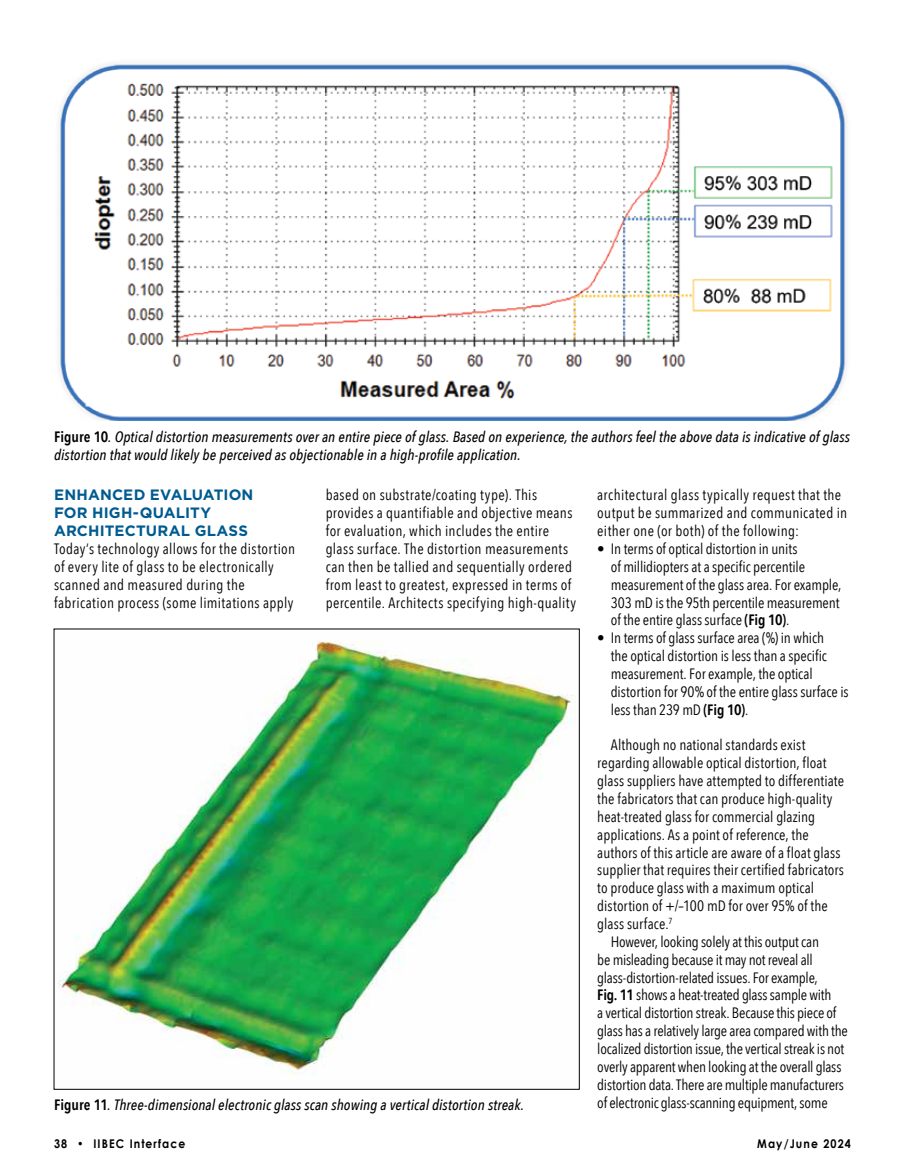
<style>
.page{position:relative;width:905px;height:1175px;background:#fff}
.page>*{position:absolute;margin:0;border:0;box-sizing:border-box;transform-origin:0 0}
.t1{font:15px/17.9px "Avenir Next Condensed";letter-spacing:.005em;color:#000}
.t2{font:15px/17.9px "Avenir Next Condensed";letter-spacing:.025em;color:#000}
.t3{font:15px "Avenir Next Condensed";letter-spacing:-.015em;color:#000}
.t4{font:italic 500 15px/17.9px "Avenir Next Condensed";letter-spacing:.005em;color:#000}
.t5{font:700 15px/17.9px "Gotham";letter-spacing:.01em;color:#005b91}
.t6{font:700 12px "Century Gothic";letter-spacing:.1em;color:#000;scale:.9 1}
.s1{font-weight:600;font-style:normal}
.s2{font-weight:600}
</style>
<div class="page">
<img style="left:58px;top:63px;width:789px;height:358px">
<img style="left:58px;top:641px;width:517px;height:434px">
<p class="t4" style="left:54px;top:428px;width:797px"><span class="s1">Figure 10</span>. Optical distortion measurements over an entire piece of glass. Based on experience, the authors feel the above data is indicative of glass distortion that would likely be perceived as objectionable in a high-profile application.</p>
<p class="t5" style="left:54px;top:486px;width:201px">ENHANCED EVALUATION<br>FOR HIGH-QUALITY<br>ARCHITECTURAL GLASS</p>
<p class="t2" style="left:54px;top:539px;width:243px">Today’s technology allows for the distortion of every lite of glass to be electronically scanned and measured during the fabrication process (some limitations apply</p>
<p class="t2" style="left:326px;top:485px;width:252px">based on substrate/coating type). This provides a quantifiable and objective means for evaluation, which includes the entire glass surface. The distortion measurements can then be tallied and sequentially ordered from least to greatest, expressed in terms of percentile. Architects specifying high-quality</p>
<p class="t2" style="left:597px;top:485px;width:251px">architectural glass typically request that the output be summarized and communicated in either one (or both) of the following:</p>
<p class="t1" style="left:610px;top:539px;width:232px;text-indent:-14px">• In terms of optical distortion in units<br>of millidiopters at a specific percentile measurement of the glass area. For example, 303 mD is the 95th percentile measurement of the entire glass surface <span class="s2">(Fig 10)</span>.</p>
<p class="t1" style="left:610px;top:628px;width:239px;text-indent:-14px">• In terms of glass surface area (%) in which<br>the optical distortion is less than a specific measurement. For example, the optical distortion for 90% of the entire glass surface is less than 239 mD <span class="s2">(Fig 10)</span>.</p>
<p class="t1" style="left:610px;top:735px;width:196px">Although no national standards exist</p>
<p class="t1" style="left:597px;top:753px;width:231px">regarding allowable optical distortion, float</p>
<p class="t1" style="left:597px;top:771px;width:248px">glass suppliers have attempted to differentiate</p>
<p class="t1" style="left:597px;top:789px;width:236px">the fabricators that can produce high-quality</p>
<p class="t1" style="left:597px;top:807px;width:219px">heat-treated glass for commercial glazing</p>
<p class="t1" style="left:597px;top:825px;width:213px">applications. As a point of reference, the</p>
<p class="t1" style="left:597px;top:842px;width:245px">authors of this article are aware of a float glass</p>
<p class="t1" style="left:597px;top:860px;width:248px">supplier that requires their certified fabricators</p>
<p class="t1" style="left:597px;top:878px;width:218px">to produce glass with a maximum optical</p>
<p class="t1" style="left:597px;top:896px;width:232px">distortion of +/–100 mD for over 95% of the</p>
<p class="t1" style="left:597px;top:914px;width:77px">glass surface.<sup>7</sup></p>
<p class="t3" style="left:610px;top:928px;width:210px">However, looking solely at this output can</p>
<p class="t3" style="left:597px;top:946px;width:217px">be misleading because it may not reveal all</p>
<p class="t3" style="left:597px;top:964px;width:222px">glass-distortion-related issues. For example,</p>
<p class="t3" style="left:597px;top:982px;width:236px"><span class="s2">Fig. 11</span> shows a heat-treated glass sample with</p>
<p class="t3" style="left:597px;top:1000px;width:241px">a vertical distortion streak. Because this piece of</p>
<p class="t3" style="left:597px;top:1018px;width:252px">glass has a relatively large area compared with the</p>
<p class="t3" style="left:597px;top:1036px;width:248px">localized distortion issue, the vertical streak is not</p>
<p class="t3" style="left:597px;top:1053px;width:246px">overly apparent when looking at the overall glass</p>
<p class="t3" style="left:597px;top:1071px;width:248px">distortion data. There are multiple manufacturers</p>
<p class="t3" style="left:597px;top:1089px;width:232px">of electronic glass-scanning equipment, some</p>
<p class="t4" style="left:54px;top:1096px;width:471px"><span class="s1">Figure 11</span>. Three-dimensional electronic glass scan showing a vertical distortion streak.</p>
<p class="t6" style="left:54px;top:1136px;width:147px">38 • IIBEC Interface</p>
<p class="t6" style="left:757px;top:1136px;width:106px">May/June 2024</p>
</div>
